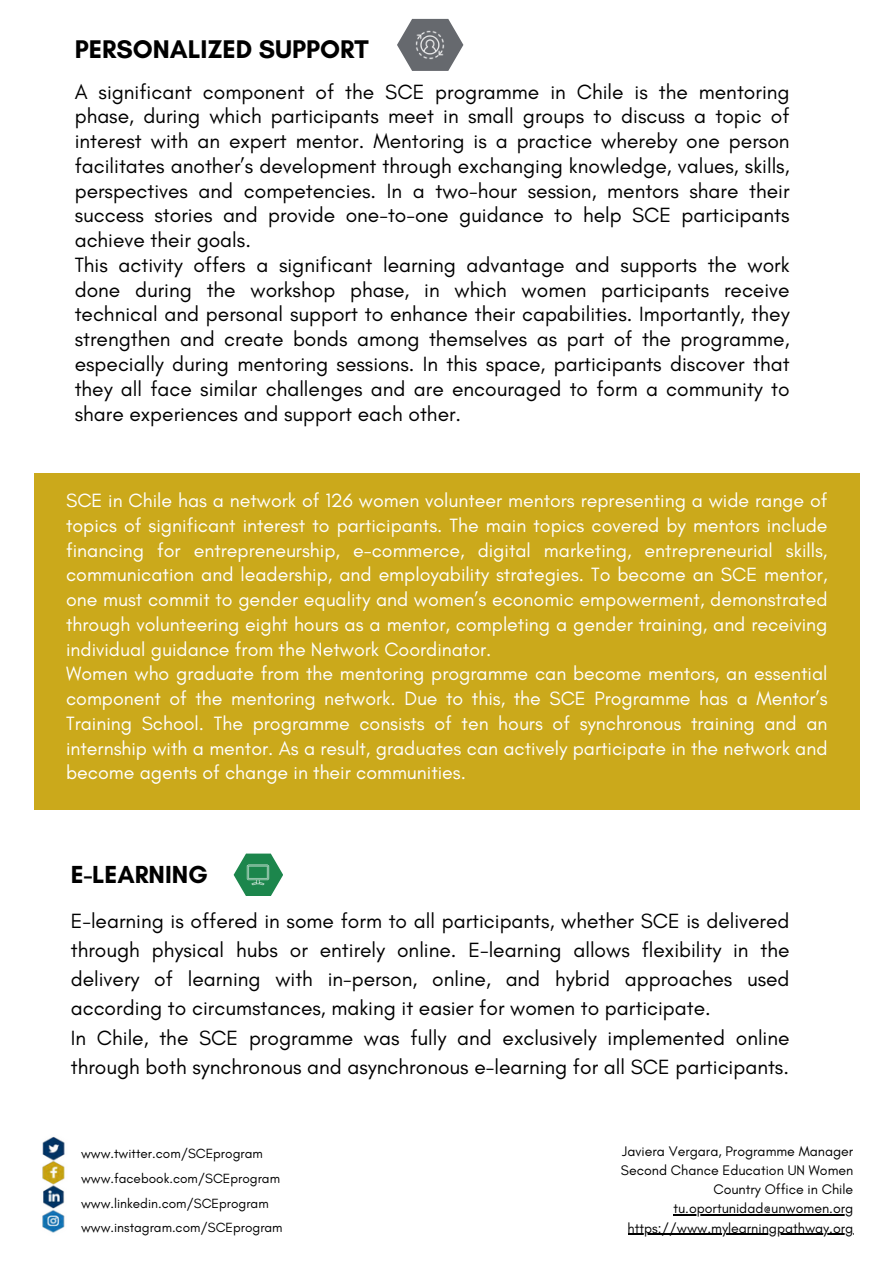
<style>
.page{position:relative;width:894px;height:1264px;background:#fff}
.page>*{position:absolute;margin:0;border:0;box-sizing:border-box;transform-origin:0 0}
.t1{font:700 25.95px "Glacial Indifference";color:#000}
.t2{font:700 25.2px "Glacial Indifference";color:#000}
.t3{font:21px/24.8px "Glacial Indifference";color:#000}
.t4{font:19.5px/24.8px "Glacial Indifference";color:#fff}
.t5{font:14.1px/19.2px "Glacial Indifference";color:#000;text-align:right}
.t6{font:13.65px/24.8px "Glacial Indifference";color:#000}
.t7{font:12px "Canva Sans";color:#fff}
</style>
<div class="page">
<img style="left:397px;top:18px;width:66px;height:53px">
<div style="left:34px;top:473px;width:824px;height:337px;background:#cba91b"></div>
<img style="left:233px;top:853px;width:50px;height:43px">
<img style="left:42px;top:1136px;width:23px;height:97px">
<hr style="left:673px;top:1214px;width:180px;height:1px;background:#000">
<hr style="left:627px;top:1233px;width:226px;height:1px;background:#000">
<h2 class="t1" style="left:75px;top:33px;width:295px">PERSONALIZED SUPPORT</h2>
<h1 class="t3" style="left:75px;top:79px;width:716px">A significant component of the SCE programme in Chile is the mentoring phase, during which participants meet in small groups to discuss a topic of interest with an expert mentor. Mentoring is a practice whereby one person facilitates another’s development through exchanging knowledge, values, skills, perspectives and competencies. In a two-hour session, mentors share their success stories and provide one-to-one guidance to help SCE participants achieve their goals.<br>This activity offers a significant learning advantage and supports the work done during the workshop phase, in which women participants receive technical and personal support to enhance their capabilities. Importantly, they strengthen and create bonds among themselves as part of the programme, especially during mentoring sessions. In this space, participants discover that they all face similar challenges and are encouraged to form a community to share experiences and support each other.</h1>
<p class="t4" style="left:66px;top:488px;width:762px">SCE in Chile has a network of 126 women volunteer mentors representing a wide range of topics of significant interest to participants. The main topics covered by mentors include financing for entrepreneurship, e-commerce, digital marketing, entrepreneurial skills, communication and leadership, and employability strategies. To become an SCE mentor, one must commit to gender equality and women’s economic empowerment, demonstrated through volunteering eight hours as a mentor, completing a gender training, and receiving individual guidance from the Network Coordinator.<br>Women who graduate from the mentoring programme can become mentors, an essential component of the mentoring network. Due to this, the SCE Programme has a Mentor’s Training School. The programme consists of ten hours of synchronous training and an internship with a mentor. As a result, graduates can actively participate in the network and become agents of change in their communities.</p>
<h2 class="t7" style="left:769px;top:515px;width:77px">Photo: credit</h2>
<h1 class="t2" style="left:71px;top:859px;width:139px">E-LEARNING</h1>
<p class="t3" style="left:71px;top:905px;width:720px;line-height:29.2px">E-learning is offered in some form to all participants, whether SCE is delivered through physical hubs or entirely online. E-learning allows flexibility in the delivery of learning with in-person, online, and hybrid approaches used according to circumstances, making it easier for women to participate.<br>In Chile, the SCE programme was fully and exclusively implemented online through both synchronous and asynchronous e-learning for all SCE participants.</p>
<p class="t6" style="left:81px;top:1140px;width:203px">www.twitter.com/SCEprogram www.facebook.com/SCEprogram www.linkedin.com/SCEprogram www.instagram.com/SCEprogram</p>
<h3 class="t5" style="left:620px;top:1141px;width:234px">Javiera Vergara, Programme Manager<br>Second Chance Education UN Women<br>Country Office in Chile tu.oportunidad@unwomen.org https://www.mylearningpathway.org</h3>
</div>
